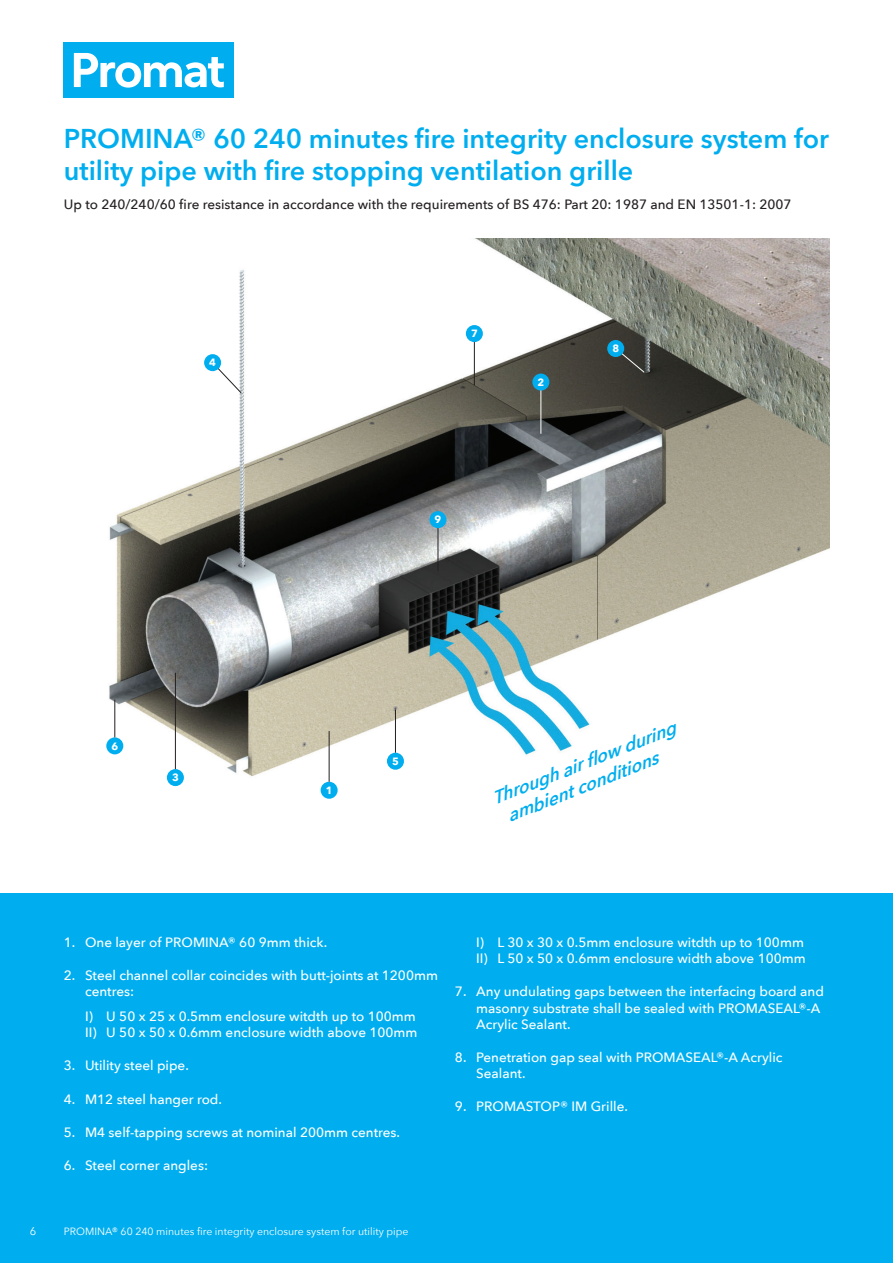
<style>
.page{position:relative;width:893px;height:1263px;background:#fff}
.page>*{position:absolute;margin:0;border:0;box-sizing:border-box;transform-origin:0 0}
.t1{font:600 27px/32.4px "Avenir Next W1 G";color:#00aeef}
.t2{font:italic 600 18px/21.6px "Avenir Next";color:#00aeef}
.t3{font:500 13.5px/16.2px "Avenir Next";color:#fff}
.t4{font:500 13.5px "Avenir Next";color:#231f20}
.t5{font:11.25px "Avenir Next";color:#fff}
.t6{font:10.5px "Avenir Next";color:#fff}
.t7{font:700 10.5px "Avenir Next W1 G";color:#fff}
</style>
<div class="page">
<div style="left:0;top:893px;width:893px;height:370px;background:#00aeef"></div>
<img style="left:106px;top:238px;width:723px;height:561px">
<div style="left:64px;top:43px;width:170px;height:55px;background:#00aeef"></div>
<svg style="left:74px;top:53px;width:150px;height:35px"></svg>
<div style="left:321px;top:782px;width:17px;height:17px;background:#00aeef;border-radius:50%"></div>
<div style="left:387px;top:753px;width:17px;height:17px;background:#00aeef;border-radius:50%"></div>
<div style="left:167px;top:769px;width:17px;height:17px;background:#00aeef;border-radius:50%"></div>
<div style="left:106px;top:737px;width:17px;height:17px;background:#00aeef;border-radius:50%"></div>
<hr style="left:329px;top:731px;width:1px;height:51px;background:#231f20">
<hr style="left:395px;top:709px;width:1px;height:44px;background:#231f20">
<hr style="left:474px;top:334px;width:1px;height:51px;background:#231f20">
<hr style="left:541px;top:382px;width:1px;height:52px;background:#fff">
<hr style="left:438px;top:520px;width:1px;height:51px;background:#231f20">
<svg style="left:615px;top:348px;width:30px;height:25px"></svg>
<svg style="left:212px;top:362px;width:30px;height:31px"></svg>
<hr style="left:175px;top:673px;width:1px;height:96px;background:#231f20">
<hr style="left:115px;top:699px;width:1px;height:38px;background:#231f20">
<div style="left:466px;top:325px;width:17px;height:17px;background:#00aeef;border-radius:50%"></div>
<div style="left:532px;top:374px;width:17px;height:17px;background:#00aeef;border-radius:50%"></div>
<div style="left:429px;top:511px;width:17px;height:17px;background:#00aeef;border-radius:50%"></div>
<div style="left:607px;top:340px;width:17px;height:17px;background:#00aeef;border-radius:50%"></div>
<div style="left:204px;top:354px;width:17px;height:17px;background:#00aeef;border-radius:50%"></div>
<h1 class="t1" style="left:64px;top:122px;width:767px">PROMINA® 60 240 minutes fire integrity enclosure system for utility pipe with fire stopping ventilation grille</h1>
<p class="t4" style="left:64px;top:193px;width:729px">Up to 240/240/60 fire resistance in accordance with the requirements of BS 476: Part 20: 1987 and EN 13501-1: 2007</p>
<p class="t7" style="left:209px;top:356px;width:8px">4</p>
<p class="t7" style="left:471px;top:327px;width:8px">7</p>
<p class="t7" style="left:435px;top:513px;width:8px">9</p>
<p class="t7" style="left:538px;top:376px;width:8px">2</p>
<p class="t7" style="left:612px;top:342px;width:8px">8</p>
<p class="t7" style="left:111px;top:739px;width:8px">6</p>
<p class="t7" style="left:172px;top:771px;width:8px">3</p>
<p class="t7" style="left:326px;top:784px;width:8px">1</p>
<p class="t7" style="left:392px;top:755px;width:8px">5</p>
<h2 class="t2" style="left:496px;top:785px;width:189px;text-indent:-8px;rotate:-21deg">Through air flow during ambient conditions</h2>
<p class="t3" style="left:64px;top:934px;width:265px">1. One layer of PROMINA® 60 9mm thick.</p>
<p class="t3" style="left:85px;top:967px;width:354px;text-indent:-21px">2. Steel channel collar coincides with butt-joints at 1200mm centres:</p>
<p class="t3" style="left:85px;top:1008px;width:334px">I) U 50 x 25 x 0.5mm enclosure witdth up to 100mm<br>II) U 50 x 50 x 0.6mm enclosure width above 100mm</p>
<p class="t3" style="left:64px;top:1057px;width:127px">3. Utility steel pipe.</p>
<p class="t3" style="left:64px;top:1090px;width:160px">4. M12 steel hanger rod.</p>
<p class="t3" style="left:64px;top:1124px;width:338px">5. M4 self-tapping screws at nominal 200mm centres.</p>
<p class="t3" style="left:64px;top:1157px;width:146px">6. Steel corner angles:</p>
<p class="t3" style="left:476px;top:934px;width:331px">I) L 30 x 30 x 0.5mm enclosure witdth up to 100mm<br>II) L 50 x 50 x 0.6mm enclosure width above 100mm</p>
<p class="t3" style="left:476px;top:983px;width:349px;text-indent:-21px">7. Any undulating gaps between the interfacing board and masonry substrate shall be sealed with PROMASEAL®-A<br>Acrylic Sealant.</p>
<p class="t3" style="left:476px;top:1049px;width:308px;text-indent:-21px">8. Penetration gap seal with PROMASEAL®-A Acrylic<br>Sealant.</p>
<p class="t3" style="left:455px;top:1098px;width:174px">9. PROMASTOP® IM Grille.</p>
<p class="t5" style="left:30px;top:1222px;width:8px">6</p>
<p class="t6" style="left:64px;top:1223px;width:346px">PROMINA® 60 240 minutes fire integrity enclosure system for utility pipe</p>
</div>
